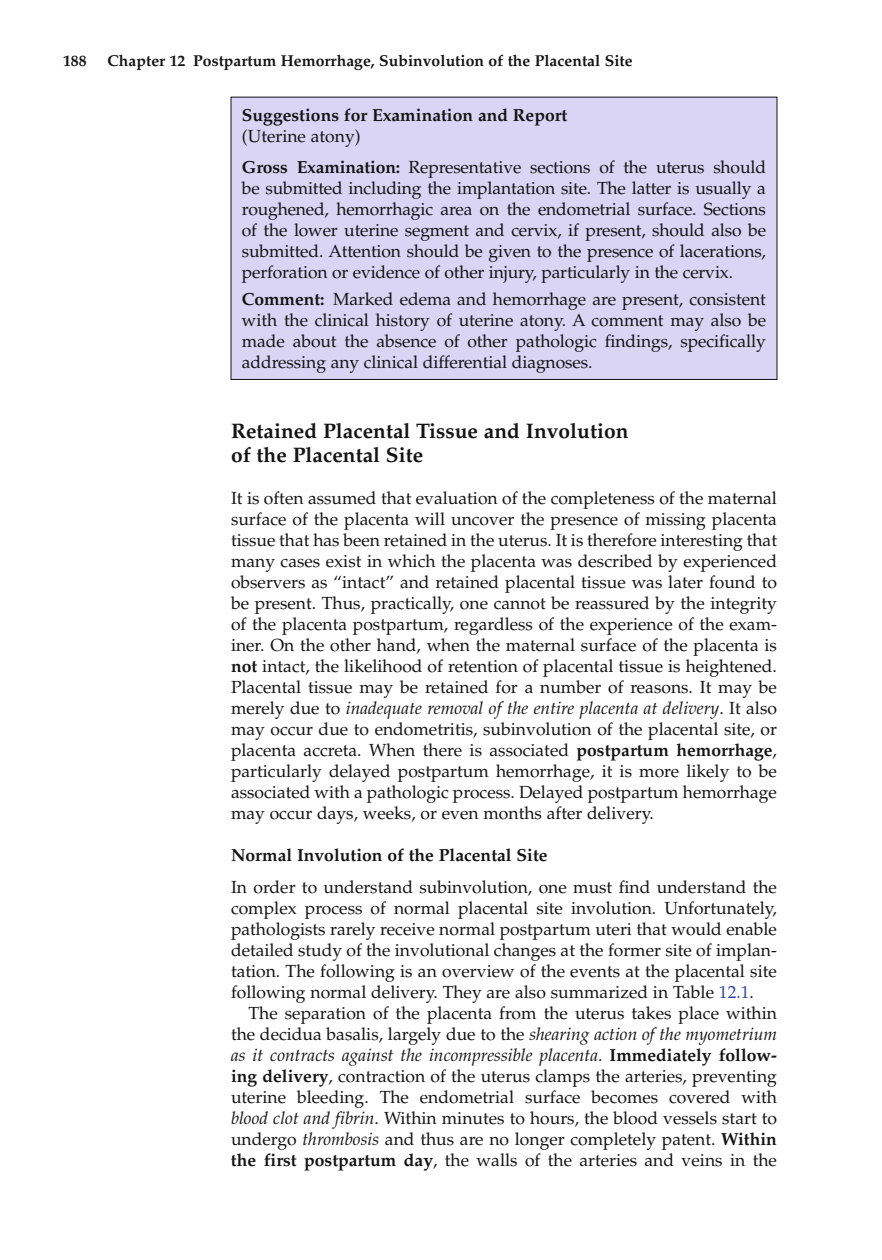
<style>
.page{position:relative;width:882px;height:1260px;background:#fff}
.page>*{position:absolute;margin:0;border:0;box-sizing:border-box;transform-origin:0 0}
.t1{font:700 21px/24.5px "Palatino";color:#131413}
.t2{font:17.5px/21px "Palatino";color:#131413;text-align:justify}
.t3{font:700 17.5px "Palatino";color:#131413}
.t4{font:700 15.75px "Palatino";color:#131413}
.s1{font-weight:700}
.s2{font-style:italic}
.s3{color:#2e45a1}
</style>
<div class="page">
<div style="left:231px;top:97px;width:546px;height:282px;background:#dad4f5"></div>
<div style="left:231px;top:97px;width:546px;height:283px;border:1px solid #131413"></div>
<p class="t4" style="left:63px;top:52px;width:25px">188</p>
<p class="t4" style="left:108px;top:52px;width:527px">Chapter 12 Postpartum Hemorrhage, Subinvolution of the Placental Site</p>
<p class="t3" style="left:242px;top:105px;width:327px">Suggestions for Examination and Report</p>
<p class="t2" style="left:242px;top:121px;width:526px;line-height:31.5px">(Uterine atony)<br><span class="s1">Gross Examination:</span> Representative sections of the uterus should</p>
<p class="t2" style="left:242px;top:178px;width:526px">be submitted including the implantation site. The latter is usually a roughened, hemorrhagic area on the endometrial surface. Sections of the lower uterine segment and cervix, if present, should also be submitted. Attention should be given to the presence of lacerations, perforation or evidence of other injury, particularly in the cervix.</p>
<p class="t2" style="left:242px;top:289px;width:526px"><span class="s1">Comment:</span> Marked edema and hemorrhage are present, consistent with the clinical history of uterine atony. A comment may also be made about the absence of other pathologic findings, specifically addressing any clinical differential diagnoses.</p>
<p class="t1" style="left:231px;top:418px;width:399px">Retained Placental Tissue and Involution of the Placental Site</p>
<p class="t2" style="left:231px;top:488px;width:548px">It is often assumed that evaluation of the completeness of the maternal surface of the placenta will uncover the presence of missing placenta tissue that has been retained in the uterus. It is therefore interesting that many cases exist in which the placenta was described by experienced observers as “intact” and retained placental tissue was later found to be present. Thus, practically, one cannot be reassured by the integrity of the placenta postpartum, regardless of the experience of the exam&shy;iner. On the other hand, when the maternal surface of the placenta is <span class="s1">not</span> intact, the likelihood of retention of placental tissue is heightened.<br>Placental tissue may be retained for a number of reasons. It may be merely due to <span class="s2">inadequate removal of the entire placenta at delivery</span>. It also may occur due to endometritis, subinvolution of the placental site, or placenta accreta. When there is associated <span class="s1">postpartum hemorrhage</span>, particularly delayed postpartum hemorrhage, it is more likely to be associated with a pathologic process. Delayed postpartum hemorrhage may occur days, weeks, or even months after delivery.</p>
<p class="t3" style="left:231px;top:845px;width:318px">Normal Involution of the Placental Site</p>
<p class="t2" style="left:231px;top:876px;width:548px">In order to understand subinvolution, one must find understand the complex process of normal placental site involution. Unfortunately, pathologists rarely receive normal postpartum uteri that would enable detailed study of the involutional changes at the former site of implan&shy;tation. The following is an overview of the events at the placental site following normal delivery. They are also summarized in Table <span class="s3">12.1</span>.</p>
<p class="t2" style="left:231px;top:1002px;width:548px;text-indent:18px">The separation of the placenta from the uterus takes place within the decidua basalis, largely due to the <span class="s2">shearing action of the myometrium as it contracts against the incompressible placenta</span>. <span class="s1">Immediately follow&shy;ing delivery</span>, contraction of the uterus clamps the arteries, preventing uterine bleeding. The endometrial surface becomes covered with <span class="s2">blood clot and fibrin</span>. Within minutes to hours, the blood vessels start to undergo <span class="s2">thrombosis</span> and thus are no longer completely patent. <span class="s1">Within the first postpartum day</span>, the walls of the arteries and veins in the</p>
</div>
